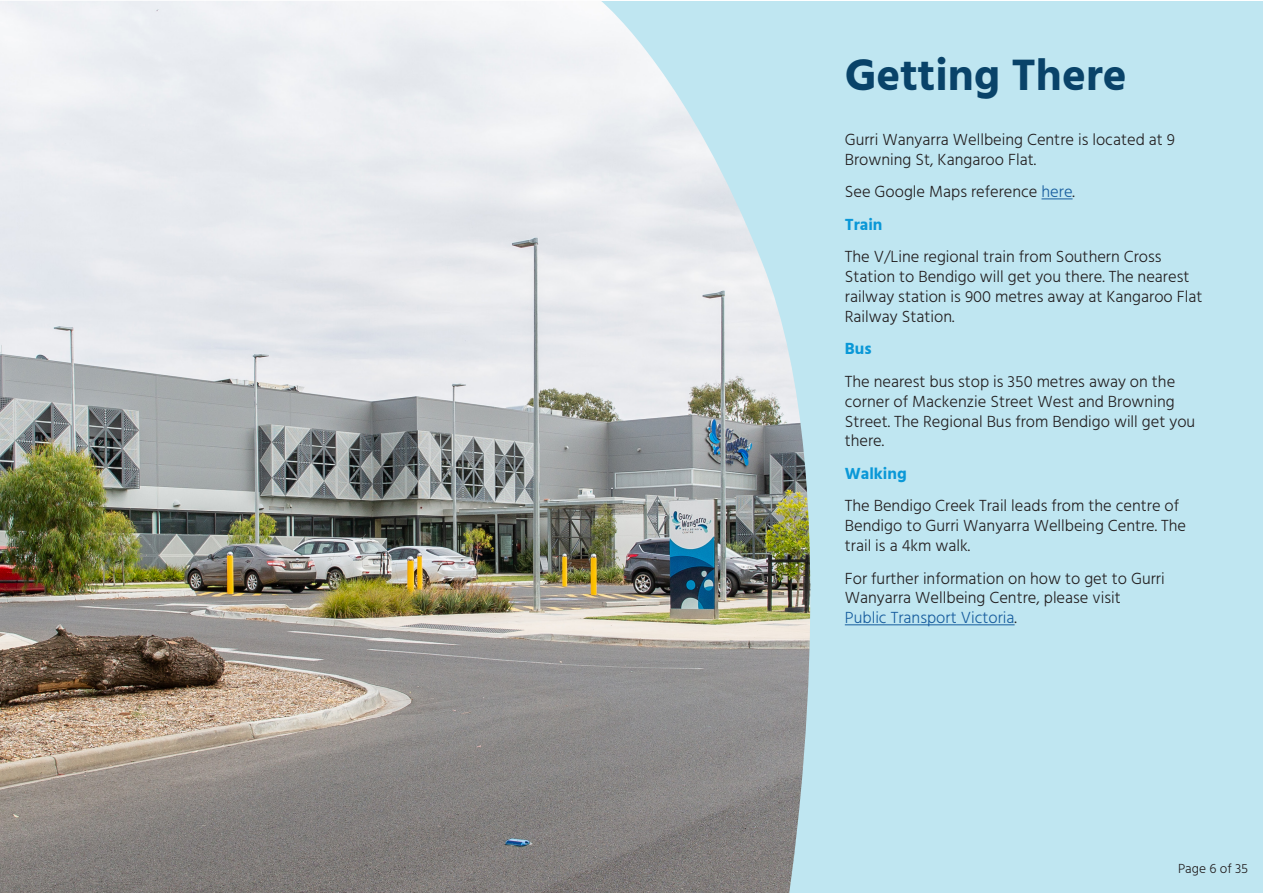
<style>
.page{position:relative;width:1263px;height:893px;background:#fff}
.page>*{position:absolute;margin:0;border:0;box-sizing:border-box;transform-origin:0 0}
.t1{font:700 45px "Hind";color:#094369}
.t2{font:300 16.5px/19.8px "Hind";color:#231f20}
.t3{font:700 16.5px "Hind";color:#0a98d7}
.t4{font:300 13.5px "Hind";color:#231f20}
.s1{color:#175d9e}
</style>
<div class="page">
<div style="left:1px;top:1px;width:1262px;height:891px;background:#bfe6f1"></div>
<hr style="left:1041px;top:198px;width:31px;height:1px;background:#175d9e">
<hr style="left:845px;top:624px;width:170px;height:1px;background:#175d9e">
<img style="left:0;top:1px;width:812px;height:892px">
<p class="t1" style="left:845px;top:48px;width:283px">Getting There</p>
<p class="t2" style="left:845px;top:130px;width:332px">Gurri Wanyarra Wellbeing Centre is located at 9<br>Browning St, Kangaroo Flat.</p>
<p class="t2" style="left:845px;top:183px;width:232px">See Google Maps reference <span class="s1">here</span>.</p>
<p class="t3" style="left:845px;top:214px;width:39px">Train</p>
<p class="t2" style="left:845px;top:248px;width:359px">The V/Line regional train from Southern Cross Station to Bendigo will get you there. The nearest railway station is 900 metres away at Kangaroo Flat Railway Station.</p>
<p class="t3" style="left:845px;top:339px;width:28px">Bus</p>
<p class="t2" style="left:845px;top:372px;width:352px">The nearest bus stop is 350 metres away on the corner of Mackenzie Street West and Browning Street. The Regional Bus from Bendigo will get you there.</p>
<p class="t3" style="left:845px;top:463px;width:63px">Walking</p>
<p class="t2" style="left:845px;top:497px;width:343px">The Bendigo Creek Trail leads from the centre of<br>Bendigo to Gurri Wanyarra Wellbeing Centre. The trail is a 4km walk.</p>
<p class="t2" style="left:845px;top:569px;width:321px">For further information on how to get to Gurri<br>Wanyarra Wellbeing Centre, please visit<br><span class="s1">Public Transport Victoria</span>.</p>
<p class="t4" style="left:1178px;top:860px;width:72px">Page 6 of 35</p>
</div>
